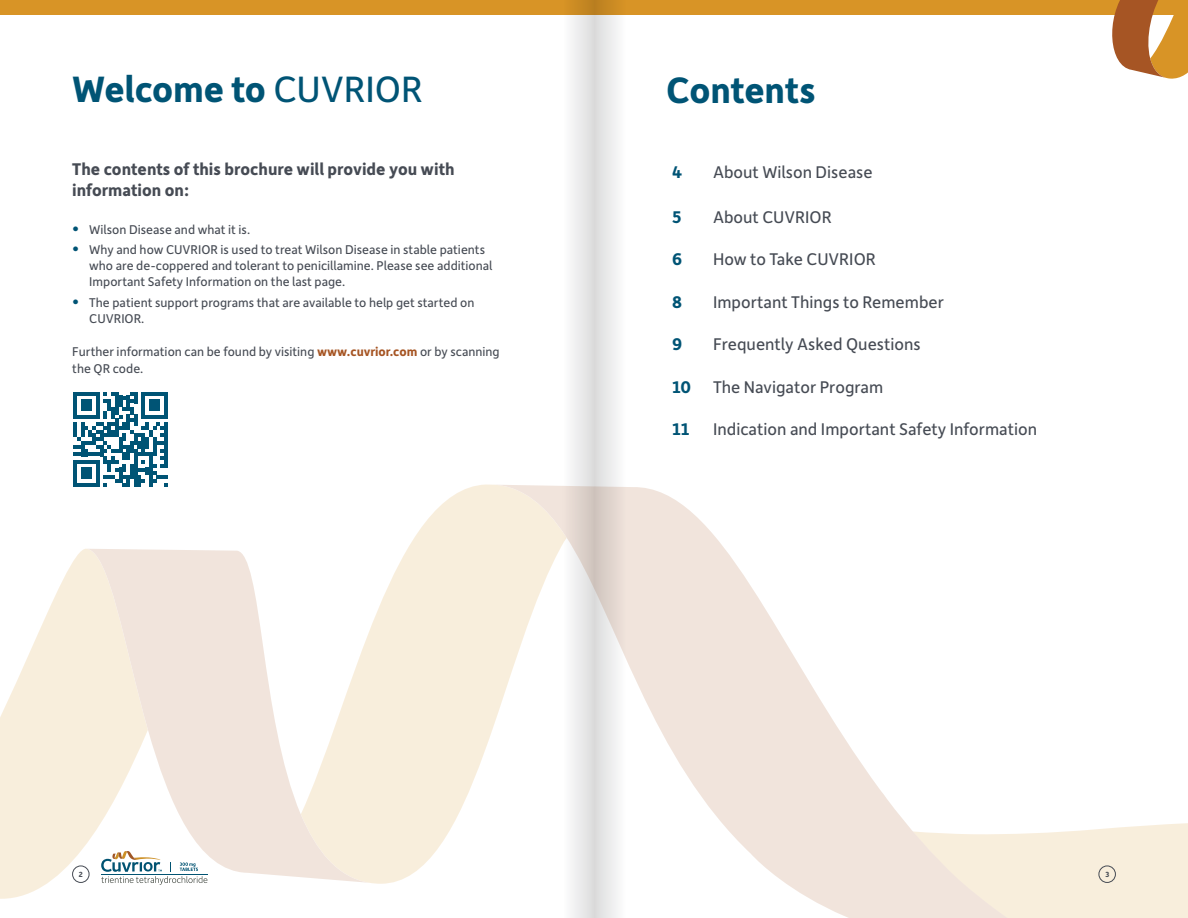
<style>
.page{position:relative;width:1188px;height:918px;background:#fff}
.page>*{position:absolute;margin:0;border:0;box-sizing:border-box;transform-origin:0 0}
.t1{font:700 39px "Depot New";letter-spacing:-.005em;color:#005475}
.t2{font:18px "Depot New";color:#464b54}
.t3{font:700 18px/21.6px "Depot New";color:#464b54}
.t4{font:700 18px "Depot New";color:#005475}
.t5{font:13.5px/16.2px "Depot New";color:#464b54}
.t6{font:700 7.95px "Depot New";color:#464b54}
.s1{font-weight:400}
.s2{font-size:16.5px;color:#005475}
.s3{font-weight:700;color:#a65524}
.s4{font-weight:700;color:#005475}
</style>
<div class="page">
<div style="left:0;top:0;width:1188px;height:15px;background:#d89426"></div>
<svg style="left:1112px;top:0;width:76px;height:79px"></svg>
<svg style="left:73px;top:392px;width:95px;height:95px"></svg>
<div style="left:1050px;top:823px;width:138px;height:95px;background:#f8eedc"></div>
<svg style="left:0;top:549px;width:86px;height:350px;fill:#f8eedc"></svg>
<svg style="left:369px;top:485px;width:125px;height:399px;fill:#f8eedc"></svg>
<svg style="left:86px;top:549px;width:283px;height:334px"></svg>
<svg style="left:494px;top:485px;width:556px;height:433px"></svg>
<svg style="left:594px;top:0;width:31px;height:918px"></svg>
<svg style="left:563px;top:0;width:31px;height:918px"></svg>
<div style="left:1099px;top:866px;width:17px;height:17px;border:1px solid #464b54;border-radius:50%"></div>
<div style="left:72px;top:866px;width:17px;height:17px;border:1px solid #464b54;border-radius:50%"></div>
<h1 class="t1" style="left:72px;top:64px;width:352px">Welcome to <span class="s1">CUVRIOR</span></h1>
<h2 class="t3" style="left:72px;top:157px;width:384px">The contents of this brochure will provide you with information on:</h2>
<p class="t5" style="left:72px;top:220px;width:179px"><span class="s2">•</span> Wilson Disease and what it is.</p>
<p class="t5" style="left:89px;top:241px;width:405px;text-indent:-17px"><span class="s2">•</span> Why and how CUVRIOR is used to treat Wilson Disease in stable patients who are de-coppered and tolerant to penicillamine. Please see additional<br>Important Safety Information on the last page.</p>
<p class="t5" style="left:89px;top:294px;width:387px;text-indent:-17px"><span class="s2">•</span> The patient support programs that are available to help get started on<br>CUVRIOR.</p>
<p class="t5" style="left:72px;top:343px;width:429px">Further information can be found by visiting <span class="s3">www.cuvrior.com</span> or by scanning the QR code.</p>
<h1 class="t1" style="left:666px;top:65px;width:151px">Contents</h1>
<h2 class="t4" style="left:672px;top:160px;width:12px">4</h2>
<h2 class="t2" style="left:713px;top:160px;width:161px">About Wilson Disease</h2>
<h2 class="t4" style="left:672px;top:205px;width:11px">5</h2>
<h2 class="t2" style="left:713px;top:205px;width:120px">About CUVRIOR</h2>
<h2 class="t4" style="left:672px;top:248px;width:12px">6</h2>
<h2 class="t2" style="left:713px;top:248px;width:164px">How to Take CUVRIOR</h2>
<h2 class="t4" style="left:672px;top:290px;width:11px">8</h2>
<h2 class="t2" style="left:713px;top:290px;width:232px">Important Things to Remember</h2>
<h2 class="t4" style="left:672px;top:333px;width:12px">9</h2>
<h2 class="t2" style="left:713px;top:333px;width:209px">Frequently Asked Questions</h2>
<h2 class="t2" style="left:672px;top:375px;width:213px"><span class="s4">10</span> The Navigator Program</h2>
<h2 class="t4" style="left:672px;top:418px;width:19px">11</h2>
<h2 class="t2" style="left:713px;top:418px;width:326px">Indication and Important Safety Information</h2>
<p class="t6" style="left:79px;top:869px;width:6px">2</p>
<p class="t6" style="left:1105px;top:869px;width:5px">3</p>
</div>
